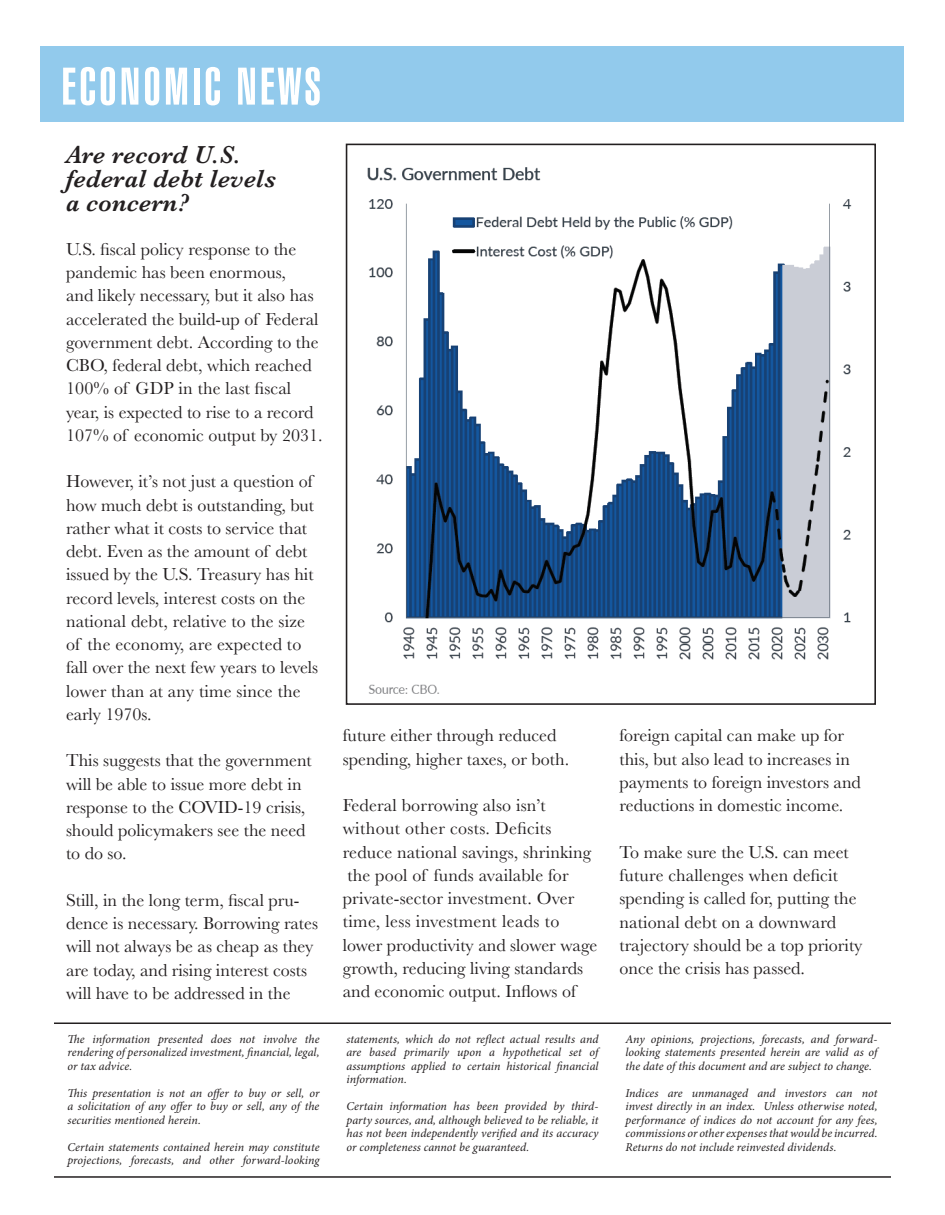
<style>
.page{position:relative;width:945px;height:1215px;background:#fff}
.page>*{position:absolute;margin:0;border:0;box-sizing:border-box;transform-origin:0 0}
.t1{font:900 extra-condensed 51.3px "Swiss 911 BT";letter-spacing:.075em;color:#fff}
.t2{font:italic 600 25.5px/24px "Baskerville";letter-spacing:.01em;color:#231f20}
.t3{font:18px/23.2px "Baskerville";color:#231f20}
.t4{font:italic 12px/13.5px "Minion Pro";color:#231f20;text-align:justify}
</style>
<div class="page">
<div style="left:346px;top:144px;width:530px;height:561px;border:2px solid #231f20"></div>
<hr style="left:54px;top:1023px;width:837px;height:1px;background:#231f20">
<hr style="left:54px;top:1176px;width:837px;height:2px;background:#231f20">
<div style="left:40px;top:46px;width:864px;height:76px;background:#92caec"></div>
<img style="left:367px;top:167px;width:485px;height:527px">
<h1 class="t1" style="left:62px;top:59px;width:260px">ECONOMIC NEWS</h1>
<h2 class="t2" style="left:66px;top:142px;width:212px">Are record U.S. federal debt levels a concern?</h2>
<p class="t3" style="left:66px;top:238px;width:258px">U.S. fiscal policy response to the pandemic has been enormous,<br>and likely necessary, but it also has accelerated the build-up of Federal government debt. According to the CBO, federal debt, which reached 100% of GDP in the last fiscal year, is expected to rise to a record 107% of economic output by 2031.</p>
<p class="t3" style="left:66px;top:470px;width:254px">However, it’s not just a question of how much debt is outstanding, but rather what it costs to service that debt. Even as the amount of debt issued by the U.S. Treasury has hit record levels, interest costs on the national debt, relative to the size of the economy, are expected to fall over the next few years to levels lower than at any time since the early 1970s.</p>
<p class="t3" style="left:66px;top:749px;width:247px">This suggests that the government will be able to issue more debt in response to the COVID-19 crisis, should policymakers see the need to do so.</p>
<p class="t3" style="left:66px;top:889px;width:254px">Still, in the long term, fiscal pru&shy;dence is necessary. Borrowing rates will not always be as cheap as they are today, and rising interest costs will have to be addressed in the</p>
<p class="t4" style="left:68px;top:1032px;width:254px">The information presented does not involve the rendering of personalized investment, financial, legal, or tax advice.</p>
<p class="t4" style="left:68px;top:1086px;width:254px">This presentation is not an offer to buy or sell, or a solicitation of any offer to buy or sell, any of the securities mentioned herein.</p>
<p class="t4" style="left:68px;top:1140px;width:254px">Certain statements contained herein may constitute projections, forecasts, and other forward-looking</p>
<p class="t3" style="left:343px;top:724px;width:228px">future either through reduced spending, higher taxes, or both.</p>
<p class="t3" style="left:343px;top:794px;width:256px">Federal borrowing also isn’t without other costs. Deficits reduce national savings, shrinking the pool of funds available for private-sector investment. Over time, less investment leads to lower productivity and slower wage growth, reducing living standards and economic output. Inflows of</p>
<p class="t4" style="left:346px;top:1032px;width:254px">statements, which do not reflect actual results and are based primarily upon a hypothetical set of assumptions applied to certain historical financial information.</p>
<p class="t4" style="left:346px;top:1100px;width:254px">Certain information has been provided by third&shy;party sources, and, although believed to be reliable, it has not been independently verified and its accuracy or completeness cannot be guaranteed.</p>
<p class="t3" style="left:620px;top:724px;width:243px">foreign capital can make up for this, but also lead to increases in payments to foreign investors and reductions in domestic income.</p>
<p class="t3" style="left:620px;top:841px;width:245px">To make sure the U.S. can meet future challenges when deficit spending is called for, putting the national debt on a downward trajectory should be a top priority once the crisis has passed.</p>
<p class="t4" style="left:626px;top:1032px;width:254px">Any opinions, projections, forecasts, and forward&shy;looking statements presented herein are valid as of the date of this document and are subject to change.</p>
<p class="t4" style="left:626px;top:1086px;width:254px">Indices are unmanaged and investors can not invest directly in an index. Unless otherwise noted, performance of indices do not account for any fees, commissions or other expenses that would be incurred.<br>Returns do not include reinvested dividends.</p>
</div>
